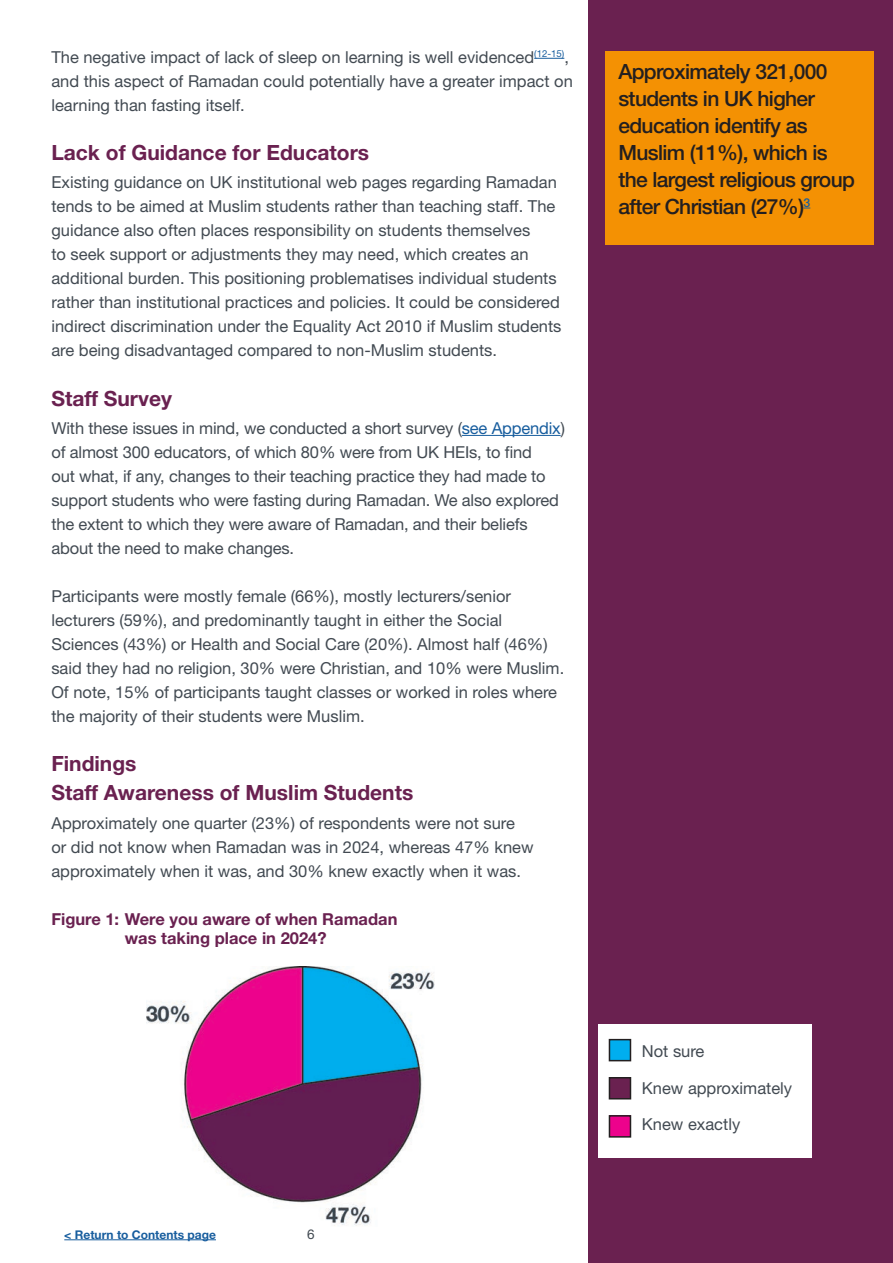
<style>
.page{position:relative;width:893px;height:1263px;background:#fff}
.page>*{position:absolute;margin:0;border:0;box-sizing:border-box;transform-origin:0 0}
.Box_quote{font:500 21px/27px "Helvetica Neue LT Std";letter-spacing:-.03em;color:#231f20}
.Purple_subhead{font:700 21px "Helvetica Neue LT Std";color:#6a2150}
.Body_text{font:16.5px/24px "Helvetica Neue LT Std";color:#424a52}
.Body_text-2{font:700 16.5px/19.5px "Helvetica Neue LT Std";color:#6a2150;text-align:center}
.t1{font:13.5px "Helvetica Neue LT Std";color:#424a52}
.t2{font:700 12px "Helvetica Neue LT Std";color:#175d9e}
.s1{color:#175d9e}
</style>
<div class="page">
<hr style="left:64px;top:1239px;width:152px;height:1px;background:#175d9e">
<div style="left:589px;top:0;width:304px;height:1263px;background:#6a2150"></div>
<hr style="left:534px;top:58px;width:30px;height:1px;background:#175d9e">
<hr style="left:462px;top:435px;width:99px;height:1px;background:#175d9e">
<img style="left:147px;top:966px;width:287px;height:260px">
<div style="left:606px;top:51px;width:268px;height:193px;background:#f49103"></div>
<div style="left:598px;top:1025px;width:214px;height:133px;background:#fff"></div>
<div style="left:609px;top:1040px;width:21px;height:21px;background:#00aeef"></div>
<div style="left:609px;top:1039px;width:22px;height:22px;border:2px solid #231f20"></div>
<div style="left:609px;top:1078px;width:21px;height:21px;background:#6a2150"></div>
<div style="left:609px;top:1077px;width:22px;height:22px;border:2px solid #231f20"></div>
<div style="left:609px;top:1116px;width:21px;height:21px;background:#ed028c"></div>
<div style="left:609px;top:1115px;width:22px;height:22px;border:2px solid #231f20"></div>
<p class="Body_text" style="left:51px;top:45px;width:523px">The negative impact of lack of sleep on learning is well evidenced<sup>(12-15)</sup>, and this aspect of Ramadan could potentially have a greater impact on learning than fasting itself.</p>
<p class="Purple_subhead" style="left:51px;top:140px;width:319px">Lack of Guidance for Educators</p>
<p class="Body_text" style="left:51px;top:170px;width:512px">Existing guidance on UK institutional web pages regarding Ramadan tends to be aimed at Muslim students rather than teaching staff. The guidance also often places responsibility on students themselves<br>to seek support or adjustments they may need, which creates an additional burden. This positioning problematises individual students rather than institutional practices and policies. It could be considered indirect discrimination under the Equality Act 2010 if Muslim students are being disadvantaged compared to non-Muslim students.</p>
<p class="Purple_subhead" style="left:51px;top:385px;width:122px">Staff Survey</p>
<p class="Body_text" style="left:51px;top:415px;width:515px">With these issues in mind, we conducted a short survey (<span class="s1">see Appendix</span>) of almost 300 educators, of which 80% were from UK HEIs, to find<br>out what, if any, changes to their teaching practice they had made to support students who were fasting during Ramadan. We also explored the extent to which they were aware of Ramadan, and their beliefs about the need to make changes.</p>
<p class="Body_text" style="left:51px;top:583px;width:514px">Participants were mostly female (66%), mostly lecturers/senior lecturers (59%), and predominantly taught in either the Social Sciences (43%) or Health and Social Care (20%). Almost half (46%) said they had no religion, 30% were Christian, and 10% were Muslim.<br>Of note, 15% of participants taught classes or worked in roles where the majority of their students were Muslim.</p>
<p class="Purple_subhead" style="left:51px;top:750px;width:87px">Findings</p>
<p class="Purple_subhead" style="left:51px;top:780px;width:364px">Staff Awareness of Muslim Students</p>
<p class="Body_text" style="left:51px;top:810px;width:484px">Approximately one quarter (23%) of respondents were not sure or did not know when Ramadan was in 2024, whereas 47% knew approximately when it was, and 30% knew exactly when it was.</p>
<p class="Body_text-2" style="left:51px;top:909px;width:348px">Figure 1: Were you aware of when Ramadan was taking place in 2024?</p>
<p class="t2" style="left:64px;top:1227px;width:153px">&lt; Return to Contents page</p>
<p class="t1" style="left:307px;top:1226px;width:9px">6</p>
<p class="Box_quote" style="left:618px;top:58px;width:238px">Approximately 321,000 students in UK higher education identify as<br>Muslim (11%), which is the largest religious group after Christian (27%)<sup>3</sup></p>
<p class="Body_text" style="left:642px;top:1038px;width:64px">Not sure</p>
<p class="Body_text" style="left:642px;top:1075px;width:152px">Knew approximately</p>
<p class="Body_text" style="left:642px;top:1112px;width:100px">Knew exactly</p>
</div>
